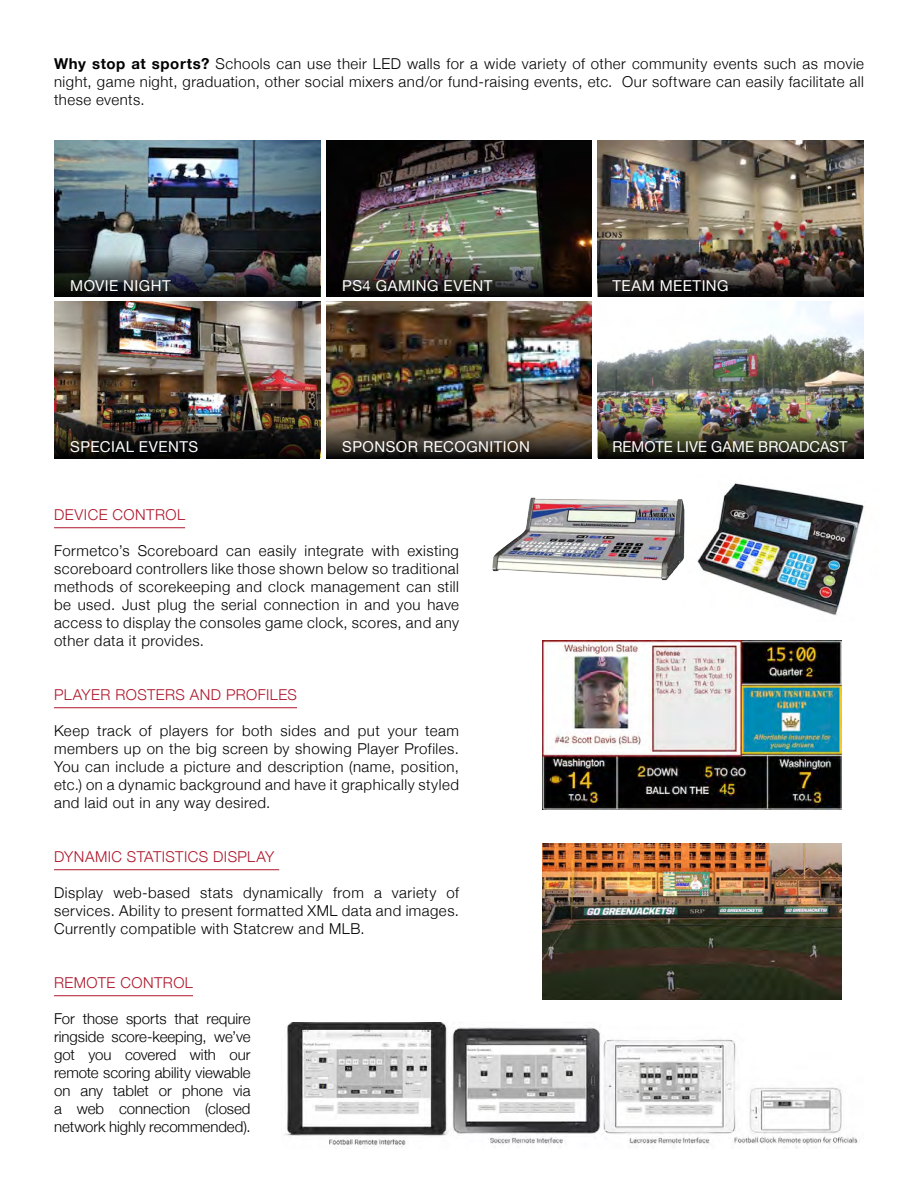
<style>
.page{position:relative;width:918px;height:1188px;background:#fff}
.page>*{position:absolute;margin:0;border:0;box-sizing:border-box;transform-origin:0 0}
.BODY_COPY{font:300 15px/18px "Helvetica Neue";letter-spacing:.03em;color:#000001;text-align:justify}
.BODY_COPY-2{font:300 15px "Helvetica Neue";letter-spacing:.03em;color:#ae172b}
.SUBTITLE{font:15px "Helvetica Neue";letter-spacing:.03em;color:#fff}
.SUBTITLE-2{font:15px "Helvetica Neue";letter-spacing:.005em;color:#fff}
.s1{font-weight:700}
</style>
<div class="page">
<hr style="left:0;top:0;width:1px;height:148px;background:#000001">
<hr style="left:54px;top:527px;width:131px;height:1px;background:#ae172b">
<hr style="left:54px;top:707px;width:243px;height:1px;background:#ae172b">
<hr style="left:54px;top:869px;width:225px;height:1px;background:#ae172b">
<hr style="left:54px;top:995px;width:139px;height:1px;background:#ae172b">
<img style="left:697px;top:483px;width:167px;height:133px">
<img style="left:492px;top:498px;width:193px;height:82px">
<img style="left:542px;top:641px;width:300px;height:168px">
<img style="left:542px;top:843px;width:300px;height:157px">
<img style="left:284px;top:1022px;width:574px;height:126px">
<img style="left:54px;top:140px;width:266px;height:114px">
<img style="left:54px;top:302px;width:266px;height:113px">
<img style="left:326px;top:140px;width:266px;height:114px">
<img style="left:326px;top:302px;width:266px;height:113px">
<img style="left:598px;top:140px;width:266px;height:114px">
<img style="left:598px;top:302px;width:266px;height:113px">
<img style="left:54px;top:254px;width:266px;height:43px">
<img style="left:54px;top:415px;width:266px;height:43px">
<img style="left:326px;top:254px;width:266px;height:43px">
<svg style="left:326px;top:415px;width:266px;height:43px;background:#453b31"></svg>
<img style="left:598px;top:254px;width:266px;height:43px">
<img style="left:598px;top:415px;width:266px;height:43px">
<p class="BODY_COPY" style="left:54px;top:53px;width:812px"><span class="s1">Why stop at sports?</span> Schools can use their LED walls for a wide variety of other community events such as movie night, game night, graduation, other social mixers and/or fund-raising events, etc. Our software can easily facilitate all these events.</p>
<p class="SUBTITLE" style="left:70px;top:274px;width:102px">MOVIE NIGHT</p>
<p class="SUBTITLE" style="left:70px;top:436px;width:129px">SPECIAL EVENTS</p>
<p class="SUBTITLE" style="left:342px;top:274px;width:152px">PS4 GAMING EVENT</p>
<p class="SUBTITLE" style="left:342px;top:436px;width:189px">SPONSOR RECOGNITION</p>
<p class="BODY_COPY-2" style="left:54px;top:503px;width:133px">DEVICE CONTROL</p>
<p class="BODY_COPY" style="left:54px;top:541px;width:406px">Formetco’s Scoreboard can easily integrate with existing scoreboard controllers like those shown below so traditional methods of scorekeeping and clock management can still be used. Just plug the serial connection in and you have access to display the consoles game clock, scores, and any other data it provides.</p>
<p class="BODY_COPY-2" style="left:54px;top:683px;width:244px">PLAYER ROSTERS AND PROFILES</p>
<p class="BODY_COPY" style="left:54px;top:721px;width:406px">Keep track of players for both sides and put your team members up on the big screen by showing Player Profiles.<br>You can include a picture and description (name, position, etc.) on a dynamic background and have it graphically styled and laid out in any way desired.</p>
<p class="BODY_COPY-2" style="left:54px;top:845px;width:222px">DYNAMIC STATISTICS DISPLAY</p>
<p class="BODY_COPY" style="left:54px;top:883px;width:406px">Display web-based stats dynamically from a variety of services. Ability to present formatted XML data and images.<br>Currently compatible with Statcrew and MLB.</p>
<p class="BODY_COPY-2" style="left:54px;top:971px;width:140px">REMOTE CONTROL</p>
<p class="BODY_COPY" style="left:54px;top:1009px;width:198px">For those sports that require ringside score-keeping, we’ve got you covered with our remote scoring ability viewable on any tablet or phone via a web connection (closed network highly recommended).</p>
<p class="SUBTITLE" style="left:612px;top:274px;width:118px">TEAM MEETING</p>
<p class="SUBTITLE-2" style="left:612px;top:436px;width:237px">REMOTE LIVE GAME BROADCAST</p>
</div>
